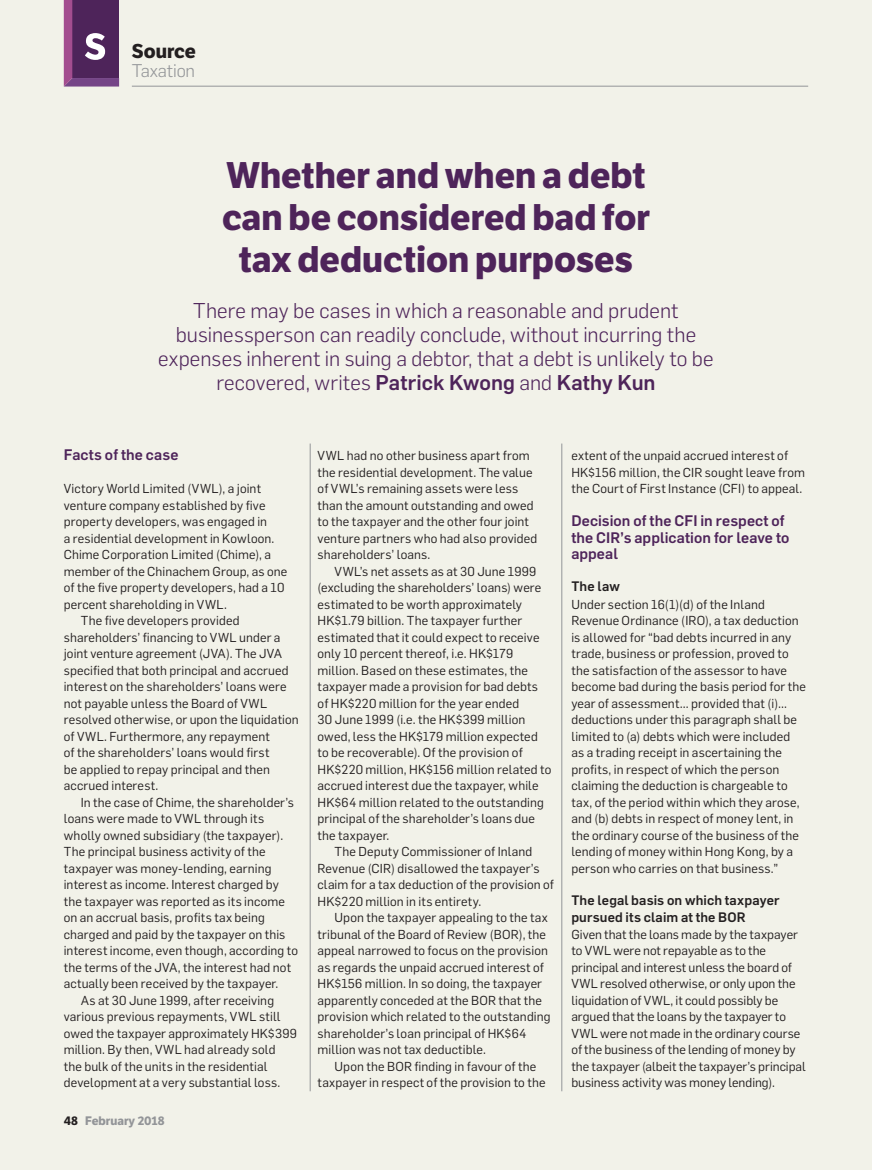
<style>
.page{position:relative;width:872px;height:1170px;background:#fff}
.page>*{position:absolute;margin:0;border:0;box-sizing:border-box;transform-origin:0 0}
.Source_-_Headline{font:700 36px/42px "LFT Etica";color:#4e245a;text-align:center}
.Source_-_Copy_indent{font:300 21px/24px "Flama";letter-spacing:.005em;color:#4e245a;text-align:center}
.t1{font:700 19.5px "LFT Etica";color:#231f20}
.t2{font:300 18px "Flama";letter-spacing:-.01em;color:#939598}
.Source_-_Copy_indent-2{font:500 15px/16.5px "Flama";letter-spacing:.005em;color:#4e245a}
.Source_-_Copy_indent-3{font:500 13.5px/16.5px "Flama";letter-spacing:.01em;color:#231f20}
.Source_-_Copy_indent-4{font:12.75px/16.5px "Flama";letter-spacing:.01em;color:#231f20}
.t3{font:700 12px "LFT Etica";color:#939598}
.s1{font-weight:500}
.s2{color:#231f20}
</style>
<div class="page">
<div style="left:0;top:0;width:872px;height:1169px;background:#f2f2e9"></div>
<hr style="left:310px;top:443px;width:1px;height:648px;background:#939598">
<hr style="left:561px;top:443px;width:1px;height:648px;background:#939598">
<hr style="left:132px;top:86px;width:676px;height:1px;background:#939598">
<svg style="left:64px;top:0;width:55px;height:86px;background:#693b70"></svg>
<h3 class="t1" style="left:132px;top:39px;width:65px">Source</h3>
<h3 class="t2" style="left:132px;top:58px;width:65px">Taxation</h3>
<p class="Source_-_Headline" style="left:222px;top:155px;width:429px">Whether and when a debt can be considered bad for tax deduction purposes</p>
<p class="Source_-_Copy_indent" style="left:158px;top:297px;width:557px">There may be cases in which a reasonable and prudent businessperson can readily conclude, without incurring the expenses inherent in suing a debtor, that a debt is unlikely to be recovered, writes <span class="s1">Patrick Kwong</span> and <span class="s1">Kathy Kun</span></p>
<p class="Source_-_Copy_indent-2" style="left:64px;top:445px;width:116px">Facts of the case</p>
<p class="Source_-_Copy_indent-4" style="left:64px;top:479px;width:225px">Victory World Limited (VWL), a joint venture company established by five property developers, was engaged in<br>a residential development in Kowloon.<br>Chime Corporation Limited (Chime), a member of the Chinachem Group, as one of the five property developers, had a 10 percent shareholding in VWL.</p>
<p class="Source_-_Copy_indent-4" style="left:64px;top:611px;width:236px;text-indent:17px">The five developers provided shareholders’ financing to VWL under a joint venture agreement (JVA). The JVA specified that both principal and accrued interest on the shareholders’ loans were not payable unless the Board of VWL resolved otherwise, or upon the liquidation of VWL. Furthermore, any repayment<br>of the shareholders’ loans would first<br>be applied to repay principal and then accrued interest.</p>
<p class="Source_-_Copy_indent-4" style="left:64px;top:793px;width:236px;text-indent:17px">In the case of Chime, the shareholder’s loans were made to VWL through its wholly owned subsidiary (the taxpayer).<br>The principal business activity of the taxpayer was money-lending, earning interest as income. Interest charged by the taxpayer was reported as its income on an accrual basis, profits tax being charged and paid by the taxpayer on this interest income, even though, according to the terms of the JVA, the interest had not actually been received by the taxpayer.</p>
<p class="Source_-_Copy_indent-4" style="left:64px;top:991px;width:235px;text-indent:17px">As at 30 June 1999, after receiving various previous repayments, VWL still owed the taxpayer approximately HK$399 million. By then, VWL had already sold the bulk of the units in the residential development at a very substantial loss.</p>
<p class="t3" style="left:64px;top:1113px;width:102px"><span class="s2">48</span> February 2018</p>
<p class="Source_-_Copy_indent-4" style="left:317px;top:446px;width:221px">VWL had no other business apart from the residential development. The value of VWL’s remaining assets were less than the amount outstanding and owed to the taxpayer and the other four joint venture partners who had also provided shareholders’ loans.</p>
<p class="Source_-_Copy_indent-4" style="left:317px;top:562px;width:235px;text-indent:17px">VWL’s net assets as at 30 June 1999 (excluding the shareholders’ loans) were estimated to be worth approximately HK$1.79 billion. The taxpayer further estimated that it could expect to receive only 10 percent thereof, i.e. HK$179 million. Based on these estimates, the taxpayer made a provision for bad debts of HK$220 million for the year ended<br>30 June 1999 (i.e. the HK$399 million owed, less the HK$179 million expected to be recoverable). Of the provision of HK$220 million, HK$156 million related to accrued interest due the taxpayer, while HK$64 million related to the outstanding principal of the shareholder’s loans due the taxpayer.</p>
<p class="Source_-_Copy_indent-4" style="left:317px;top:842px;width:238px;text-indent:17px">The Deputy Commissioner of Inland Revenue (CIR) disallowed the taxpayer’s claim for a tax deduction of the provision of HK$220 million in its entirety.</p>
<p class="Source_-_Copy_indent-4" style="left:317px;top:908px;width:234px;text-indent:17px">Upon the taxpayer appealing to the tax tribunal of the Board of Review (BOR), the appeal narrowed to focus on the provision as regards the unpaid accrued interest of HK$156 million. In so doing, the taxpayer apparently conceded at the BOR that the provision which related to the outstanding shareholder’s loan principal of HK$64 million was not tax deductible.</p>
<p class="Source_-_Copy_indent-4" style="left:317px;top:1057px;width:229px;text-indent:17px">Upon the BOR finding in favour of the taxpayer in respect of the provision to the</p>
<p class="Source_-_Copy_indent-4" style="left:571px;top:446px;width:235px">extent of the unpaid accrued interest of<br>HK$156 million, the CIR sought leave from the Court of First Instance (CFI) to appeal.</p>
<p class="Source_-_Copy_indent-2" style="left:571px;top:511px;width:220px">Decision of the CFI in respect of the CIR’s application for leave to appeal</p>
<p class="Source_-_Copy_indent-3" style="left:571px;top:577px;width:50px">The law</p>
<p class="Source_-_Copy_indent-4" style="left:571px;top:595px;width:236px">Under section 16(1)(d) of the Inland Revenue Ordinance (IRO), a tax deduction is allowed for “bad debts incurred in any trade, business or profession, proved to the satisfaction of the assessor to have become bad during the basis period for the year of assessment… provided that (i)… deductions under this paragraph shall be limited to (a) debts which were included as a trading receipt in ascertaining the profits, in respect of which the person claiming the deduction is chargeable to tax, of the period within which they arose, and (b) debts in respect of money lent, in the ordinary course of the business of the lending of money within Hong Kong, by a person who carries on that business.”</p>
<p class="Source_-_Copy_indent-3" style="left:571px;top:890px;width:210px">The legal basis on which taxpayer pursued its claim at the BOR</p>
<p class="Source_-_Copy_indent-4" style="left:571px;top:925px;width:236px">Given that the loans made by the taxpayer to VWL were not repayable as to the principal and interest unless the board of VWL resolved otherwise, or only upon the liquidation of VWL, it could possibly be argued that the loans by the taxpayer to VWL were not made in the ordinary course of the business of the lending of money by the taxpayer (albeit the taxpayer’s principal business activity was money lending).</p>
</div>
